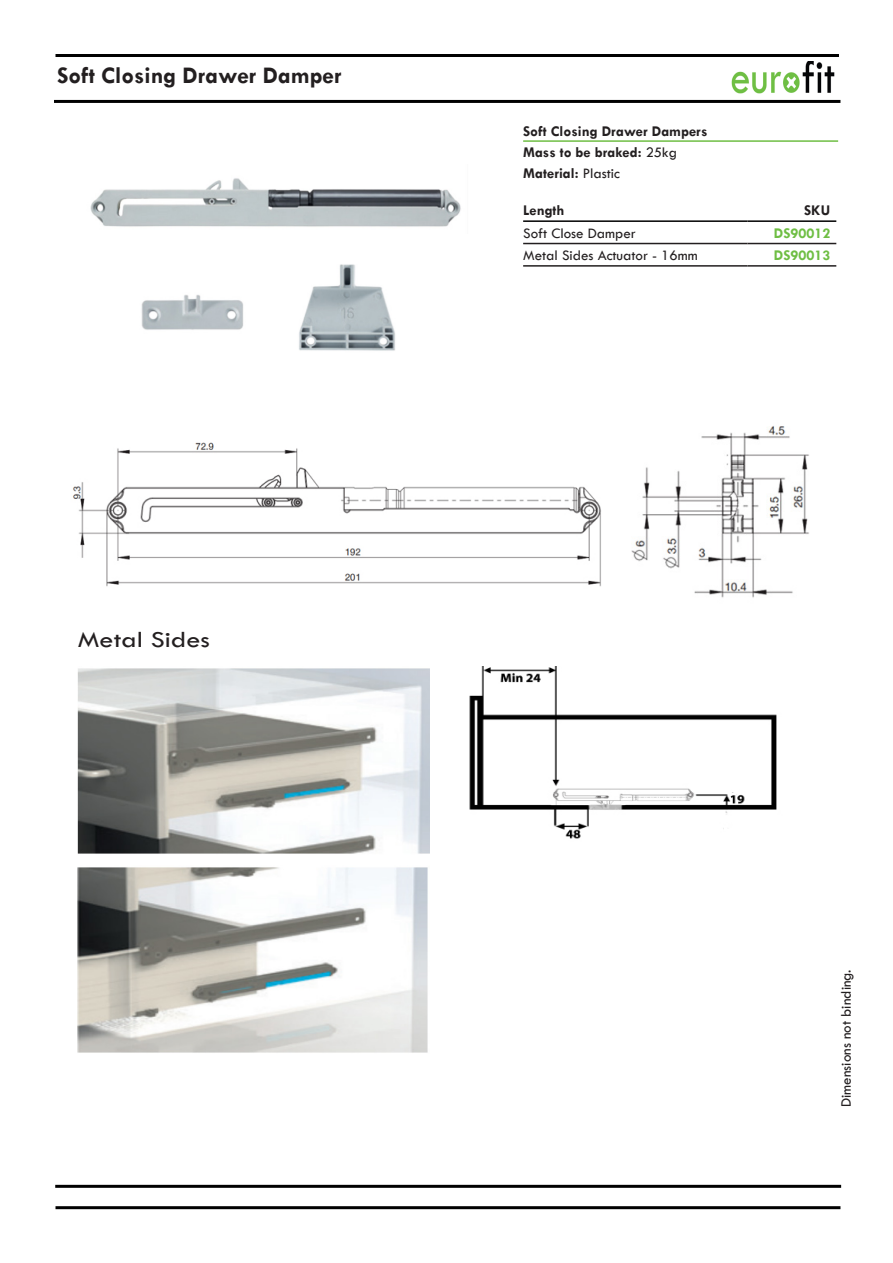
<style>
.page{position:relative;width:893px;height:1263px;background:#fff}
.page>*{position:absolute;margin:0;border:0;box-sizing:border-box;transform-origin:0 0}
.t1{font:700 24px "Tw Cen";color:#231f20}
.t2{font:23.55px "Tw Cen";color:#231f20;scale:1.19 1}
.t3{font:700 15px "Tw Cen";color:#231f20}
.t4{font:15px "Tw Cen";color:#231f20}
.t5{font:700 15px "Tw Cen";color:#6fbe44}
.s1{font-weight:400}
</style>
<div class="page">
<hr style="left:56px;top:54px;width:783px;height:3px;background:#000">
<hr style="left:54px;top:100px;width:786px;height:3px;background:#000">
<img style="left:731px;top:61px;width:104px;height:33px">
<hr style="left:56px;top:1206px;width:784px;height:3px;background:#000">
<hr style="left:55px;top:1185px;width:786px;height:3px;background:#000">
<hr style="left:523px;top:220px;width:225px;height:2px;background:#000">
<hr style="left:748px;top:220px;width:88px;height:2px;background:#000">
<hr style="left:523px;top:243px;width:225px;height:1px;background:#231f20">
<hr style="left:748px;top:243px;width:88px;height:1px;background:#231f20">
<hr style="left:523px;top:265px;width:225px;height:2px;background:#231f20">
<hr style="left:748px;top:265px;width:88px;height:2px;background:#231f20">
<hr style="left:523px;top:140px;width:315px;height:2px;background:#6fbe44">
<img style="left:90px;top:178px;width:371px;height:49px">
<img style="left:141px;top:295px;width:102px;height:35px">
<img style="left:299px;top:264px;width:97px;height:87px">
<img style="left:72px;top:442px;width:529px;height:145px">
<img style="left:631px;top:426px;width:178px;height:172px">
<img style="left:469px;top:666px;width:308px;height:173px">
<img style="left:78px;top:668px;width:352px;height:186px">
<img style="left:78px;top:867px;width:350px;height:186px">
<p class="t1" style="left:57px;top:61px;width:286px">Soft Closing Drawer Damper</p>
<p class="t2" style="left:78px;top:625px;width:112px">Metal Sides</p>
<p class="t3" style="left:523px;top:122px;width:186px">Soft Closing Drawer Dampers</p>
<p class="t3" style="left:523px;top:143px;width:155px">Mass to be braked: <span class="s1">25kg</span></p>
<p class="t3" style="left:523px;top:164px;width:98px">Material: <span class="s1">Plastic</span></p>
<p class="t3" style="left:523px;top:201px;width:43px">Length</p>
<p class="t3" style="left:804px;top:201px;width:28px">SKU</p>
<p class="t4" style="left:523px;top:224px;width:114px">Soft Close Damper</p>
<p class="t5" style="left:774px;top:224px;width:58px">DS90012</p>
<p class="t4" style="left:523px;top:246px;width:176px">Metal Sides Actuator - 16mm</p>
<p class="t5" style="left:774px;top:246px;width:58px">DS90013</p>
<p class="t4" style="left:837px;top:1107px;width:139px;rotate:-90deg">Dimensions not binding.</p>
</div>
